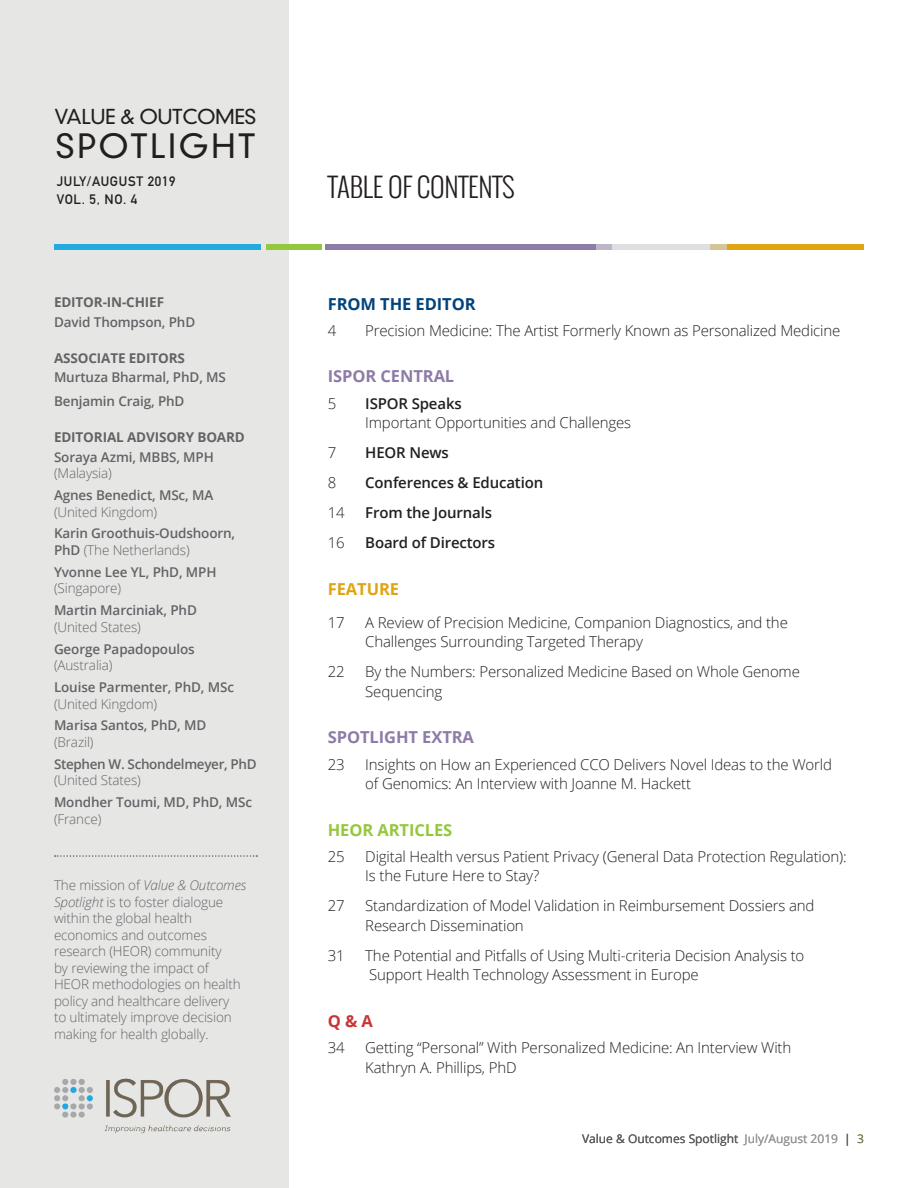
<style>
.page{position:relative;width:918px;height:1188px;background:#fff}
.page>*{position:absolute;margin:0;border:0;box-sizing:border-box;transform-origin:0 0}
.t1{font:300 32.4px "DIN Neuzeit Grotesk";letter-spacing:.07em;color:#231f20}
.t2{font:300 27px "Oswald";letter-spacing:-.01em;color:#231f20}
.t3{font:300 19.95px "DIN Neuzeit Grotesk";letter-spacing:-.025em;color:#231f20}
.t4{font:700 16.5px "Open Sans";letter-spacing:-.005em;color:#8d7ba8}
.t5{font:700 16.5px "Open Sans";letter-spacing:-.005em;color:#00437a}
.t6{font:700 16.5px "Open Sans";letter-spacing:-.005em;color:#94c83c}
.t7{font:700 16.5px "Open Sans";letter-spacing:-.005em;color:#e0a410}
.t8{font:700 16.5px "Open Sans";color:#c93535}
.t9{font:300 15px/19.5px "Open Sans";letter-spacing:-.01em;color:#231f20}
.t10{font:600 15px "Open Sans";letter-spacing:-.01em;color:#231f20}
.t11{font:300 13.5px/16.5px "Open Sans";letter-spacing:-.01em;color:#636366}
.t12{font:600 13.5px/23.2px "Open Sans";letter-spacing:-.01em;color:#636366}
.t13{font:700 13.5px "Open Sans";letter-spacing:-.01em;color:#636366}
.t14{font:700 13.5px/18px "DIN Alternate";letter-spacing:.05em;color:#231f20}
.t15{font:12px "Open Sans";color:#57585a}
.s1{font-weight:300}
.s2{font-style:italic}
.s3{color:#939598}
.s4{color:#716557}
</style>
<div class="page">
<div style="left:0;top:0;width:288px;height:1188px;background:#e6e7e5"></div>
<div style="left:54px;top:244px;width:207px;height:5px;background:#24aae1"></div>
<div style="left:266px;top:244px;width:56px;height:5px;background:#94c83c"></div>
<div style="left:710px;top:244px;width:154px;height:5px;background:#e0a410"></div>
<div style="left:325px;top:244px;width:287px;height:5px;background:#8d7ba8"></div>
<svg style="left:596px;top:244px;width:130px;height:5px"></svg>
<svg style="left:55px;top:855px;width:202px;height:2px"></svg>
<img style="left:54px;top:1078px;width:177px;height:56px">
<h3 class="t3" style="left:55px;top:104px;width:203px">VALUE &amp; OUTCOMES</h3>
<h1 class="t1" style="left:55px;top:127px;width:202px">SPOTLIGHT</h1>
<p class="t14" style="left:57px;top:171px;width:121px">JULY/AUGUST 2019<br>VOL. 5, NO. 4</p>
<p class="t13" style="left:54px;top:293px;width:112px">EDITOR-IN-CHIEF</p>
<p class="t12" style="left:54px;top:310px;width:143px">David Thompson, PhD</p>
<p class="t13" style="left:54px;top:349px;width:132px">ASSOCIATE EDITORS</p>
<p class="t12" style="left:54px;top:366px;width:173px">Murtuza Bharmal, PhD, MS<br>Benjamin Craig, PhD</p>
<p class="t13" style="left:54px;top:428px;width:192px">EDITORIAL ADVISORY BOARD</p>
<p class="t12" style="left:54px;top:445px;width:161px">Soraya Azmi, MBBS, MPH</p>
<p class="t11" style="left:54px;top:465px;width:59px">(Malaysia)</p>
<p class="t12" style="left:54px;top:483px;width:161px">Agnes Benedict, MSc, MA</p>
<p class="t11" style="left:54px;top:503px;width:105px">(United Kingdom)</p>
<p class="t12" style="left:54px;top:525px;width:183px;line-height:16.5px">Karin Groothuis-Oudshoorn,<br>PhD <span class="s1">(The Netherlands)</span></p>
<p class="t12" style="left:54px;top:560px;width:164px">Yvonne Lee YL, PhD, MPH</p>
<p class="t11" style="left:54px;top:580px;width:69px">(Singapore)</p>
<p class="t12" style="left:54px;top:598px;width:144px">Martin Marciniak, PhD</p>
<p class="t11" style="left:54px;top:618px;width:88px">(United States)</p>
<p class="t12" style="left:54px;top:637px;width:142px">George Papadopoulos</p>
<p class="t11" style="left:54px;top:657px;width:60px">(Australia)</p>
<p class="t12" style="left:54px;top:675px;width:182px">Louise Parmenter, PhD, MSc</p>
<p class="t11" style="left:54px;top:695px;width:105px">(United Kingdom)</p>
<p class="t12" style="left:54px;top:714px;width:154px">Marisa Santos, PhD, MD</p>
<p class="t11" style="left:54px;top:733px;width:41px">(Brazil)</p>
<p class="t12" style="left:54px;top:752px;width:204px">Stephen W. Schondelmeyer, PhD</p>
<p class="t11" style="left:54px;top:772px;width:88px">(United States)</p>
<p class="t12" style="left:54px;top:790px;width:200px">Mondher Toumi, MD, PhD, MSc</p>
<p class="t11" style="left:54px;top:810px;width:49px">(France)</p>
<p class="t11" style="left:54px;top:877px;width:194px">The mission of <span class="s2">Value &amp; Outcomes<br>Spotlight</span> is to foster dialogue within the global health economics and outcomes research (HEOR) community<br>by reviewing the impact of<br>HEOR methodologies on health policy and healthcare delivery<br>to ultimately improve decision making for health globally.</p>
<h2 class="t2" style="left:328px;top:167px;width:188px">TABLE OF CONTENTS</h2>
<p class="t5" style="left:328px;top:292px;width:149px">FROM THE EDITOR</p>
<p class="t9" style="left:328px;top:320px;width:10px">4</p>
<p class="t9" style="left:365px;top:320px;width:477px">Precision Medicine: The Artist Formerly Known as Personalized Medicine</p>
<p class="t4" style="left:328px;top:365px;width:128px">ISPOR CENTRAL</p>
<p class="t9" style="left:328px;top:393px;width:10px">5</p>
<p class="t10" style="left:365px;top:393px;width:98px">ISPOR Speaks</p>
<p class="t9" style="left:365px;top:413px;width:268px">Important Opportunities and Challenges</p>
<p class="t9" style="left:328px;top:443px;width:10px">7</p>
<p class="t10" style="left:365px;top:442px;width:85px">HEOR News</p>
<p class="t9" style="left:328px;top:473px;width:10px">8</p>
<p class="t10" style="left:365px;top:472px;width:180px">Conferences &amp; Education</p>
<p class="t9" style="left:328px;top:503px;width:18px">14</p>
<p class="t10" style="left:365px;top:502px;width:128px">From the Journals</p>
<p class="t9" style="left:328px;top:533px;width:18px">16</p>
<p class="t10" style="left:365px;top:533px;width:131px">Board of Directors</p>
<p class="t7" style="left:328px;top:577px;width:73px">FEATURE</p>
<p class="t9" style="left:328px;top:612px;width:18px">17</p>
<p class="t9" style="left:365px;top:612px;width:424px">A Review of Precision Medicine, Companion Diagnostics, and the<br>Challenges Surrounding Targeted Therapy</p>
<p class="t9" style="left:328px;top:662px;width:18px">22</p>
<p class="t9" style="left:365px;top:662px;width:436px">By the Numbers: Personalized Medicine Based on Whole Genome<br>Sequencing</p>
<p class="t4" style="left:328px;top:726px;width:148px">SPOTLIGHT EXTRA</p>
<p class="t9" style="left:328px;top:754px;width:18px">23</p>
<p class="t9" style="left:365px;top:754px;width:468px">Insights on How an Experienced CCO Delivers Novel Ideas to the World of Genomics: An Interview with Joanne M. Hackett</p>
<p class="t6" style="left:328px;top:818px;width:126px">HEOR ARTICLES</p>
<p class="t9" style="left:328px;top:846px;width:18px">25</p>
<p class="t9" style="left:365px;top:846px;width:483px">Digital Health versus Patient Privacy (General Data Protection Regulation):<br>Is the Future Here to Stay?</p>
<p class="t9" style="left:328px;top:896px;width:18px">27</p>
<p class="t9" style="left:365px;top:896px;width:451px">Standardization of Model Validation in Reimbursement Dossiers and<br>Research Dissemination</p>
<p class="t9" style="left:328px;top:945px;width:18px">31</p>
<p class="t9" style="left:365px;top:945px;width:441px">The Potential and Pitfalls of Using Multi-criteria Decision Analysis to<br>Support Health Technology Assessment in Europe</p>
<p class="t8" style="left:328px;top:1009px;width:47px">Q &amp; A</p>
<p class="t9" style="left:328px;top:1037px;width:18px">34</p>
<p class="t9" style="left:365px;top:1037px;width:428px">Getting “Personal” With Personalized Medicine: An Interview With<br>Kathryn A. Phillips, PhD</p>
<p class="t15" style="left:582px;top:1131px;width:283px">Value &amp; Outcomes Spotlight <span class="s3">July/August 2019</span> <span class="s4">| 3</span></p>
</div>
